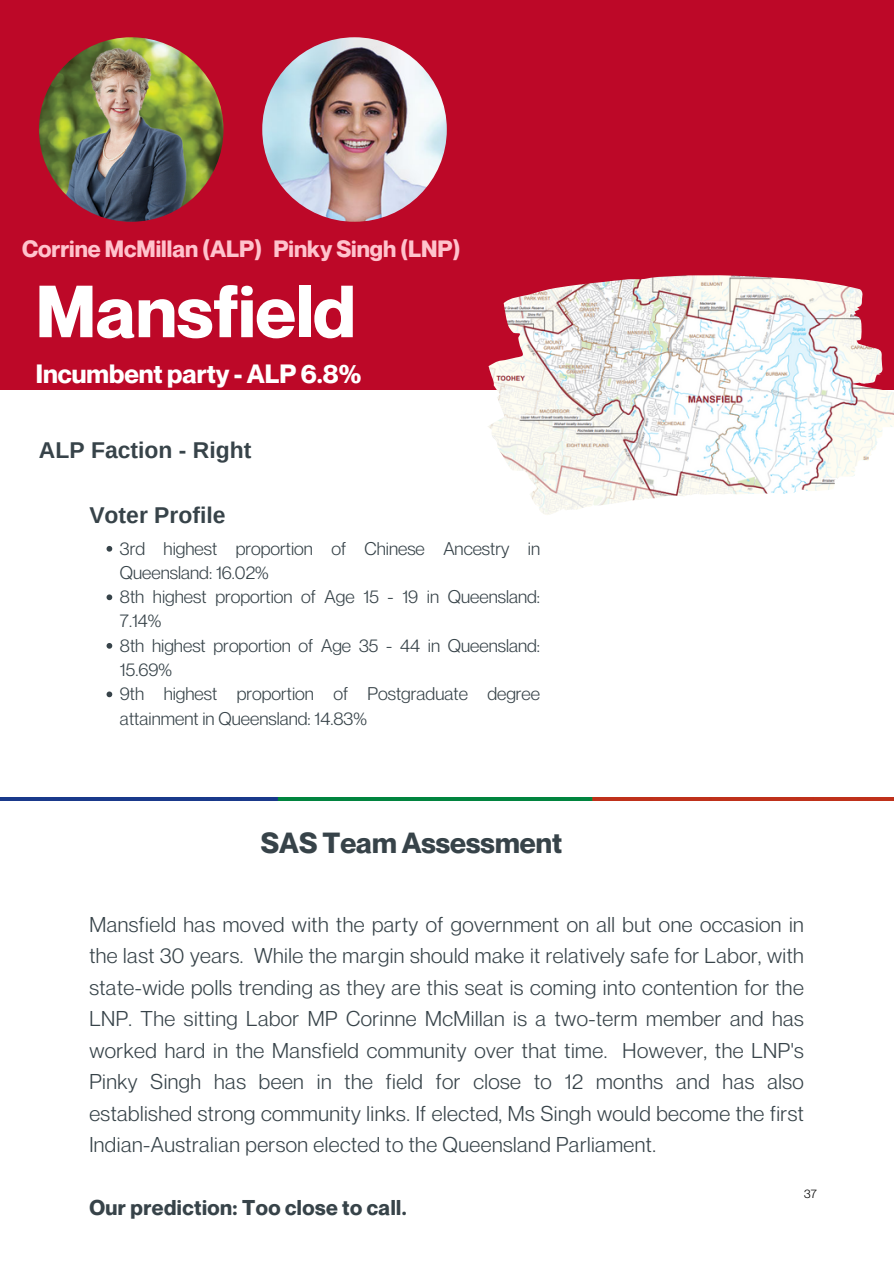
<style>
.page{position:relative;width:894px;height:1264px;background:#fff}
.page>*{position:absolute;margin:0;border:0;box-sizing:border-box;transform-origin:0 0}
.t1{font:700 72px "Neue Montreal";color:#fff}
.t2{font:700 28.5px "Neue Montreal";color:#374349}
.t3{font:700 25.95px "Neue Montreal";color:#fff}
.t4{font:700 23.1px "Neue Montreal";color:#ffc3cd}
.t5{font:700 22.95px "Arimo";color:#374349}
.t6{font:21px/31.5px "Neue Montreal";letter-spacing:.02em;color:#374349;text-align:justify}
.t7{font:700 21px "Neue Montreal";letter-spacing:.02em;color:#374349}
.t8{font:18px/24.3px "Neue Montreal";color:#374349}
.t9{font:12px "Neue Montreal";color:#000}
</style>
<div class="page">
<div style="left:0;top:0;width:893px;height:390px;background:#bd0828"></div>
<img style="left:39px;top:37px;width:184px;height:185px;border-radius:50%">
<img style="left:262px;top:37px;width:184px;height:185px;border-radius:50%">
<img style="left:488px;top:275px;width:405px;height:240px">
<img style="left:0;top:797px;width:893px;height:3px">
<svg style="left:106px;top:546px;width:6px;height:5px"></svg>
<svg style="left:106px;top:594px;width:6px;height:6px"></svg>
<svg style="left:106px;top:643px;width:6px;height:5px"></svg>
<svg style="left:106px;top:691px;width:6px;height:6px"></svg>
<p class="t4" style="left:22px;top:234px;width:241px">Corrine McMillan (ALP)</p>
<h2 class="t4" style="left:273px;top:234px;width:188px">Pinky Singh (LNP)</h2>
<h1 class="t1" style="left:36px;top:267px;width:321px">Mansfield</h1>
<h4 class="t3" style="left:36px;top:358px;width:327px">Incumbent party - ALP 6.8%</h4>
<p class="t5" style="left:39px;top:437px;width:214px">ALP Faction - Right</p>
<p class="t5" style="left:89px;top:502px;width:138px">Voter Profile</p>
<p class="t8" style="left:120px;top:536px;width:421px">3rd highest proportion of Chinese Ancestry in<br>Queensland: 16.02%</p>
<h2 class="t8" style="left:120px;top:584px;width:421px">8th highest proportion of Age 15 - 19 in Queensland:<br>7.14%</h2>
<h3 class="t8" style="left:120px;top:633px;width:421px">8th highest proportion of Age 35 - 44 in Queensland:<br>15.69%</h3>
<h3 class="t8" style="left:120px;top:681px;width:421px">9th highest proportion of Postgraduate degree attainment in Queensland: 14.83%</h3>
<p class="t2" style="left:261px;top:825px;width:302px">SAS Team Assessment</p>
<p class="t6" style="left:89px;top:908px;width:715px">Mansfield has moved with the party of government on all but one occasion in the last 30 years. While the margin should make it relatively safe for Labor, with state-wide polls trending as they are this seat is coming into contention for the LNP. The sitting Labor MP Corinne McMillan is a two-term member and has worked hard in the Mansfield community over that time. However, the LNP's Pinky Singh has been in the field for close to 12 months and has also established strong community links. If elected, Ms Singh would become the first Indian-Australian person elected to the Queensland Parliament.</p>
<p class="t7" style="left:89px;top:1194px;width:318px">Our prediction: Too close to call.</p>
<h3 class="t9" style="left:804px;top:1186px;width:14px">37</h3>
</div>
